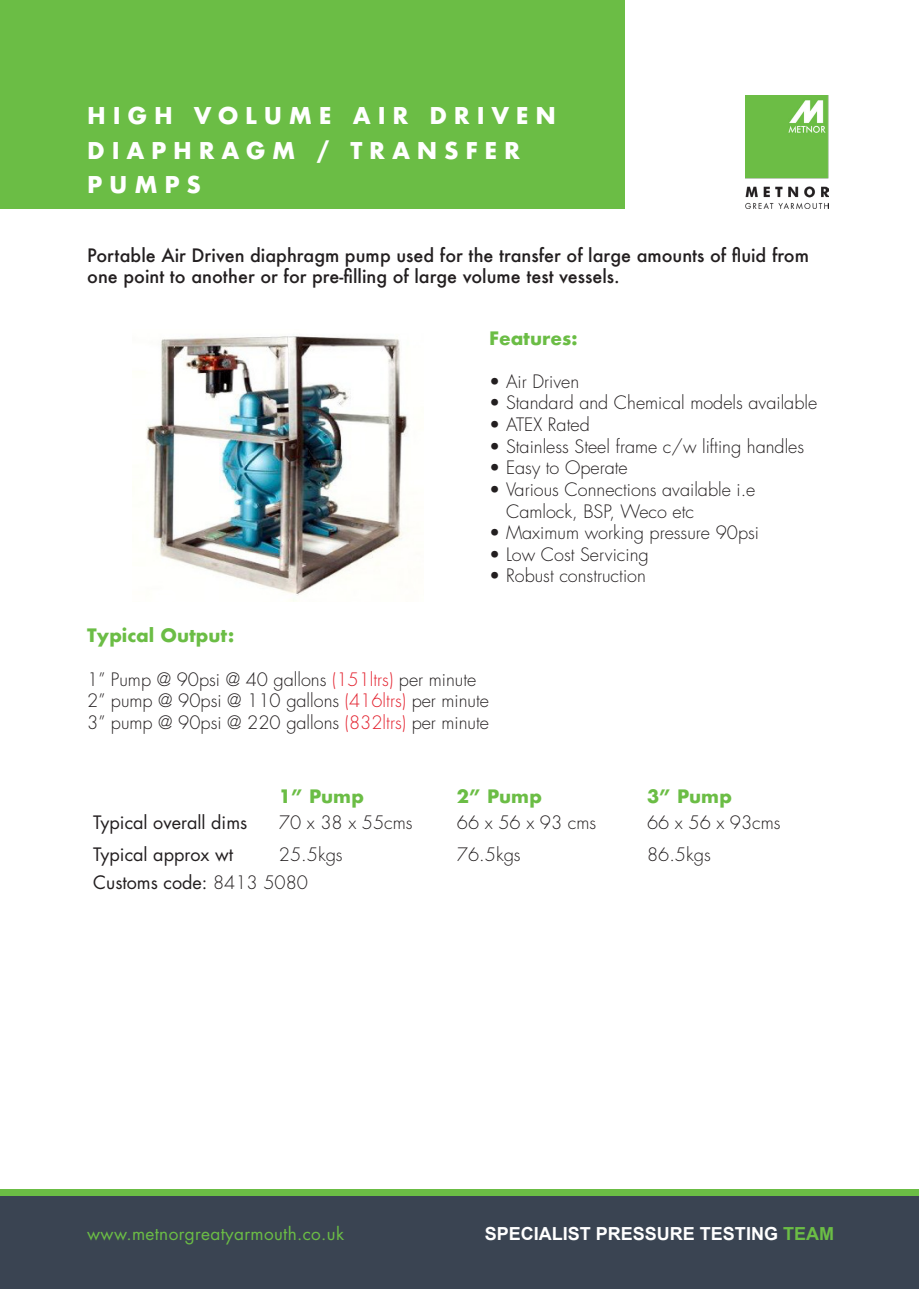
<style>
.page{position:relative;width:919px;height:1289px;background:#fff}
.page>*{position:absolute;margin:0;border:0;box-sizing:border-box;transform-origin:0 0}
.t1{font:700 22.5px/34.5px "Futura";letter-spacing:.3em;color:#fff}
.t2{font:300 18px/21.6px "Futura";color:#231f20}
.t3{font:500 18px/21.6px "Futura";color:#231f20}
.t4{font:18px "Futura";color:#231f20}
.t5{font:700 18px "Futura";color:#6bbd45}
.t6{font:700 18px "Arial";color:#fff}
.t7{font:17.1px "Futura";letter-spacing:.02em;color:#6bbd45}
.s1{color:#e3212e}
.s2{font-weight:300}
.s3{color:#6bbd45}
</style>
<div class="page">
<div style="left:0;top:1195px;width:918px;height:93px;background:#3a4452"></div>
<div style="left:0;top:1189px;width:918px;height:6px;background:#6bbd45"></div>
<div style="left:0;top:0;width:624px;height:208px;background:#6bbd45"></div>
<img style="left:745px;top:96px;width:83px;height:112px">
<img style="left:146px;top:336px;width:263px;height:266px">
<p class="t1" style="left:87px;top:98px;width:470px">HIGH VOLUME AIR DRIVEN<br>DIAPHRAGM / TRANSFER<br>PUMPS</p>
<p class="t3" style="left:87px;top:244px;width:723px">Portable Air Driven diaphragm pump used for the transfer of large amounts of fluid from one point to another or for pre-filling of large volume test vessels.</p>
<p class="t5" style="left:489px;top:325px;width:90px">Features:</p>
<p class="t2" style="left:489px;top:371px;width:91px">• Air Driven</p>
<p class="t2" style="left:489px;top:392px;width:329px">• Standard and Chemical models available</p>
<p class="t2" style="left:489px;top:414px;width:102px">• ATEX Rated</p>
<p class="t2" style="left:489px;top:435px;width:316px">• Stainless Steel frame c/w lifting handles</p>
<p class="t2" style="left:489px;top:457px;width:140px">• Easy to Operate</p>
<p class="t2" style="left:506px;top:479px;width:251px;text-indent:-17px">• Various Connections available i.e<br>Camlock, BSP, Weco etc</p>
<p class="t2" style="left:489px;top:522px;width:271px">• Maximum working pressure 90psi</p>
<p class="t2" style="left:489px;top:543px;width:161px">• Low Cost Servicing</p>
<p class="t2" style="left:489px;top:565px;width:158px">• Robust construction</p>
<p class="t5" style="left:87px;top:622px;width:149px">Typical Output:</p>
<p class="t2" style="left:87px;top:668px;width:390px">1” Pump @ 90psi @ 40 gallons <span class="s1">(151ltrs)</span> per minute</p>
<p class="t2" style="left:87px;top:690px;width:403px">2” pump @ 90psi @ 110 gallons <span class="s1">(416ltrs)</span> per minute</p>
<p class="t2" style="left:87px;top:711px;width:403px">3” pump @ 90psi @ 220 gallons <span class="s1">(832ltrs)</span> per minute</p>
<p class="t5" style="left:279px;top:783px;width:87px">1” Pump</p>
<p class="t5" style="left:457px;top:783px;width:87px">2” Pump</p>
<p class="t5" style="left:647px;top:783px;width:87px">3” Pump</p>
<p class="t4" style="left:93px;top:810px;width:156px">Typical overall dims</p>
<p class="t2" style="left:279px;top:811px;width:135px">70 x 38 x 55cms</p>
<p class="t2" style="left:457px;top:811px;width:141px">66 x 56 x 93 cms</p>
<p class="t2" style="left:647px;top:811px;width:135px">66 x 56 x 93cms</p>
<p class="t4" style="left:93px;top:842px;width:141px">Typical approx wt</p>
<p class="t2" style="left:279px;top:843px;width:65px">25.5kgs</p>
<p class="t2" style="left:457px;top:843px;width:65px">76.5kgs</p>
<p class="t2" style="left:647px;top:843px;width:65px">86.5kgs</p>
<p class="t4" style="left:93px;top:869px;width:216px">Customs code: <span class="s2">8413 5080</span></p>
<p class="t7" style="left:87px;top:1221px;width:258px">www.metnorgreatyarmouth.co.uk</p>
<p class="t6" style="left:484px;top:1221px;width:351px">SPECIALIST PRESSURE TESTING <span class="s3">TEAM</span></p>
</div>
